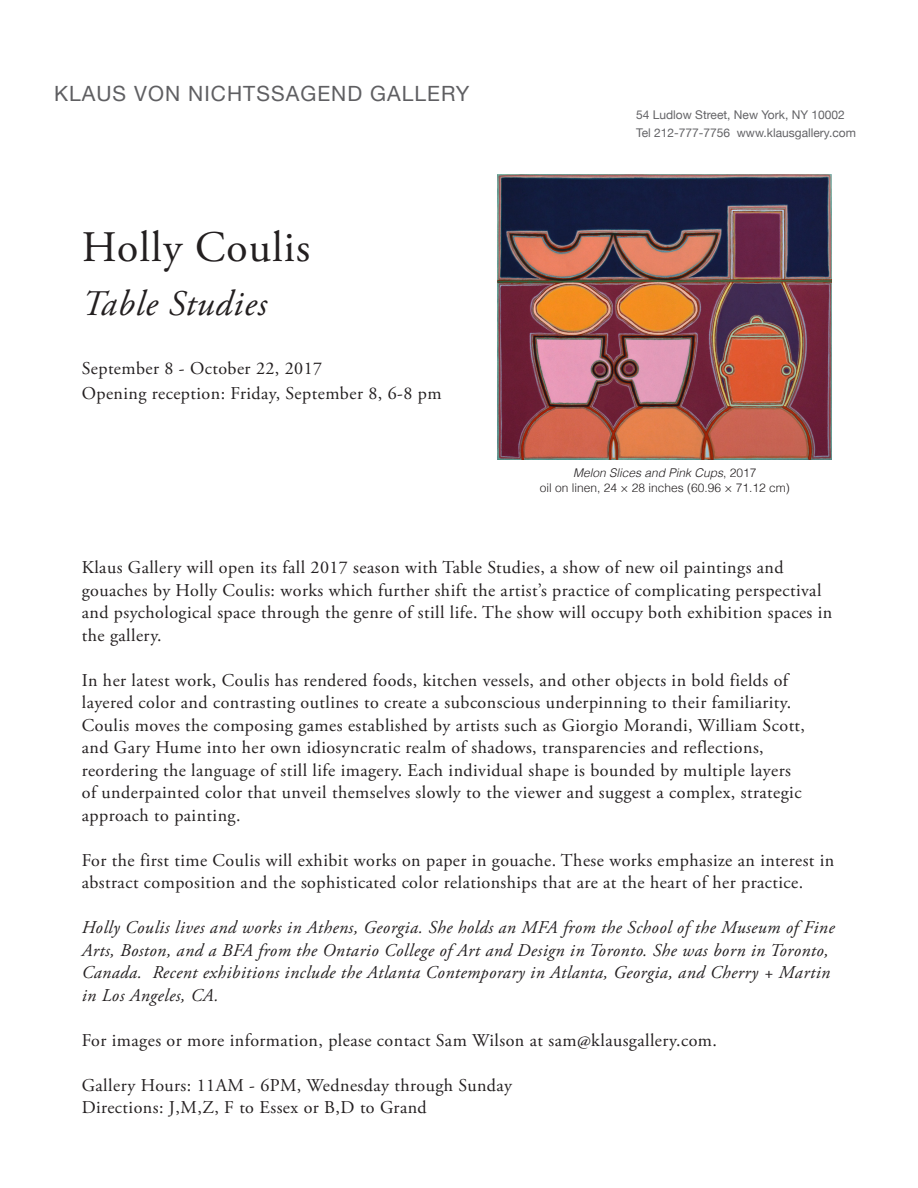
<style>
.page{position:relative;width:918px;height:1188px;background:#fff}
.page>*{position:absolute;margin:0;border:0;box-sizing:border-box;transform-origin:0 0}
.t1{font:43.5px "Adobe Garamond Pro";letter-spacing:.025em;color:#231f20}
.t2{font:italic 36px "Adobe Garamond Pro";letter-spacing:.025em;color:#231f20}
.t3{font:21px "Helvetica Neue";letter-spacing:.05em;color:#5f5f62}
.t4{font:18px/22.5px "Adobe Garamond Pro";letter-spacing:.025em;color:#231f20}
.t5{font:italic 18px/22.5px "Adobe Garamond Pro";letter-spacing:.025em;color:#231f20}
.t6{font:12px/18px "Helvetica Neue";color:#636366}
.t7{font:300 12px "Helvetica";color:#231f20}
.t8{font:italic 300 12px "Helvetica";color:#231f20}
.s1{font-style:normal}
</style>
<div class="page">
<img style="left:498px;top:175px;width:333px;height:285px">
<p class="t3" style="left:54px;top:78px;width:417px">KLAUS VON NICHTSSAGEND GALLERY</p>
<p class="t1" style="left:82px;top:221px;width:230px">Holly Coulis</p>
<p class="t2" style="left:82px;top:282px;width:187px">Table Studies</p>
<p class="t4" style="left:82px;top:357px;width:242px">September 8 - October 22, 2017</p>
<p class="t4" style="left:82px;top:383px;width:361px">Opening reception: Friday, September 8, 6-8 pm</p>
<p class="t6" style="left:636px;top:107px;width:221px">54 Ludlow Street, New York, NY 10002<br>Tel 212-777-7756 www.klausgallery.com</p>
<p class="t8" style="left:573px;top:463px;width:185px">Melon Slices and Pink Cups<span class="s1">, 2017</span></p>
<p class="t7" style="left:540px;top:478px;width:251px">oil on linen, 24 × 28 inches (60.96 × 71.12 cm)</p>
<p class="t4" style="left:82px;top:557px;width:752px">Klaus Gallery will open its fall 2017 season with Table Studies, a show of new oil paintings and gouaches by Holly Coulis: works which further shift the artist’s practice of complicating perspectival and psychological space through the genre of still life. The show will occupy both exhibition spaces in the gallery.</p>
<p class="t4" style="left:82px;top:669px;width:725px">In her latest work, Coulis has rendered foods, kitchen vessels, and other objects in bold fields of layered color and contrasting outlines to create a subconscious underpinning to their familiarity.<br>Coulis moves the composing games established by artists such as Giorgio Morandi, William Scott, and Gary Hume into her own idiosyncratic realm of shadows, transparencies and reflections, reordering the language of still life imagery. Each individual shape is bounded by multiple layers of underpainted color that unveil themselves slowly to the viewer and suggest a complex, strategic approach to painting.</p>
<p class="t4" style="left:82px;top:849px;width:754px">For the first time Coulis will exhibit works on paper in gouache. These works emphasize an interest in abstract composition and the sophisticated color relationships that are at the heart of her practice.</p>
<p class="t5" style="left:82px;top:917px;width:754px">Holly Coulis lives and works in Athens, Georgia. She holds an MFA from the School of the Museum of Fine Arts, Boston, and a BFA from the Ontario College of Art and Design in Toronto. She was born in Toronto, Canada. Recent exhibitions include the Atlanta Contemporary in Atlanta, Georgia, and Cherry + Martin in Los Angeles, CA.</p>
<p class="t4" style="left:82px;top:1029px;width:637px">For images or more information, please contact Sam Wilson at sam@klausgallery.com.</p>
<p class="t4" style="left:82px;top:1074px;width:432px">Gallery Hours: 11AM - 6PM, Wednesday through Sunday</p>
<p class="t4" style="left:82px;top:1097px;width:347px">Directions: J,M,Z, F to Essex or B,D to Grand</p>
</div>
